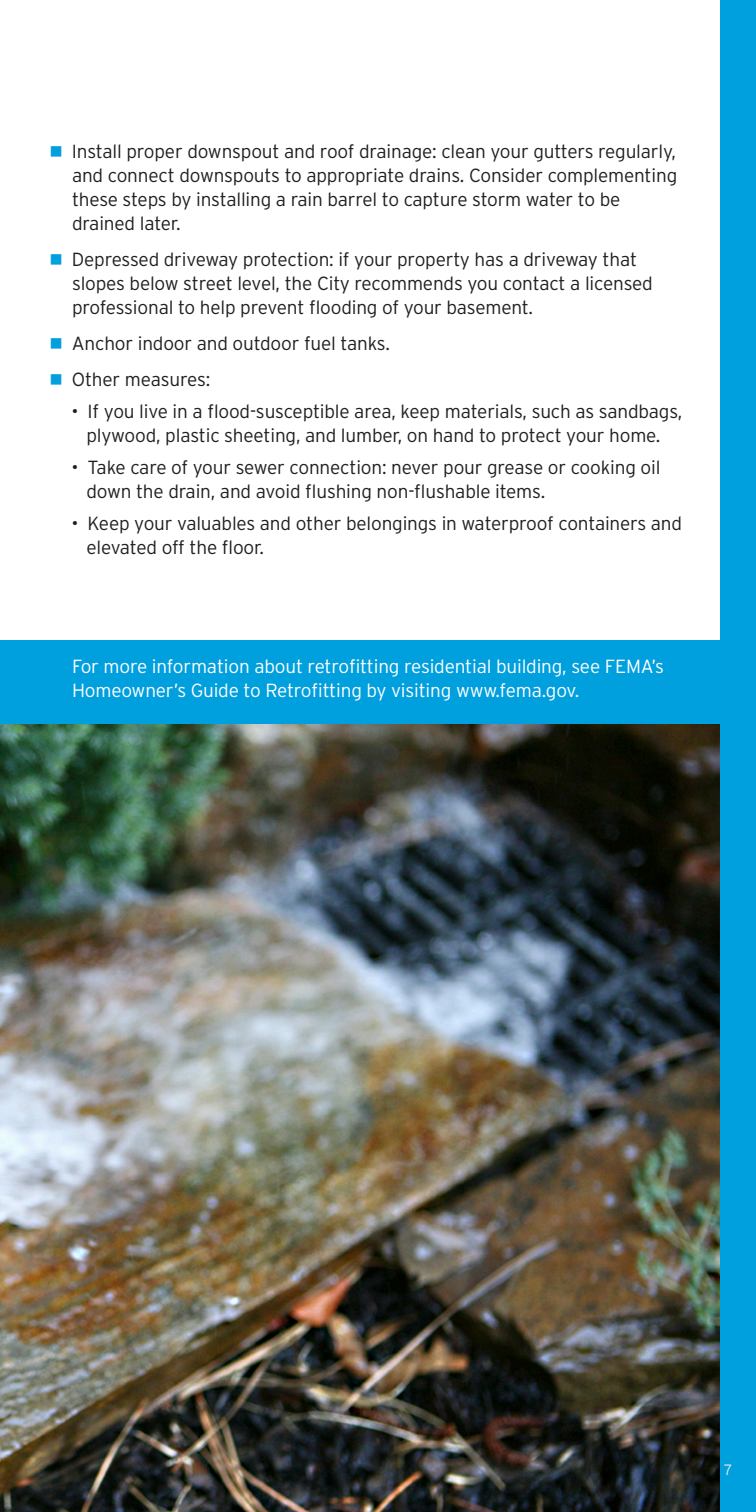
<style>
.page{position:relative;width:756px;height:1512px;background:#fff}
.page>*{position:absolute;margin:0;border:0;box-sizing:border-box;transform-origin:0 0}
.t1{font:300 19px/24px "Interstate";letter-spacing:-.01em;color:#231f20}
.body_copy{font:300 19px/24px "Interstate";letter-spacing:-.01em;color:#fff}
.t2{font:300 15px "Interstate";color:#e6e7e9}
.s1{color:#009fde}
</style>
<div class="page">
<img style="left:0;top:724px;width:720px;height:788px">
<div style="left:720px;top:0;width:36px;height:1512px;background:#009fde"></div>
<div style="left:0;top:640px;width:738px;height:84px;background:#009fde"></div>
<p class="t1" style="left:72px;top:139px;width:607px;text-indent:-23px"><span class="s1">■</span> Install proper downspout and roof drainage: clean your gutters regularly, and connect downspouts to appropriate drains. Consider complementing these steps by installing a rain barrel to capture storm water to be drained later.</p>
<p class="t1" style="left:72px;top:247px;width:582px;text-indent:-23px"><span class="s1">■</span> Depressed driveway protection: if your property has a driveway that slopes below street level, the City recommends you contact a licensed professional to help prevent flooding of your basement.</p>
<p class="t1" style="left:49px;top:331px;width:342px"><span class="s1">■</span> Anchor indoor and outdoor fuel tanks.</p>
<p class="t1" style="left:49px;top:367px;width:162px"><span class="s1">■</span> Other measures:</p>
<p class="t1" style="left:71px;top:399px;width:612px;text-align:center">• If you live in a flood-susceptible area, keep materials, such as sandbags, plywood, plastic sheeting, and lumber, on hand to protect your home.</p>
<p class="t1" style="left:86px;top:455px;width:576px;text-indent:-15px">• Take care of your sewer connection: never pour grease or cooking oil down the drain, and avoid flushing non-flushable items.</p>
<p class="t1" style="left:86px;top:511px;width:597px;text-indent:-15px">• Keep your valuables and other belongings in waterproof containers and elevated off the floor.</p>
<p class="body_copy" style="left:72px;top:654px;width:593px">For more information about retrofitting residential building, see FEMA’s<br>Homeowner’s Guide to Retrofitting by visiting www.fema.gov.</p>
<p class="t2" style="left:724px;top:1461px;width:10px">7</p>
</div>
